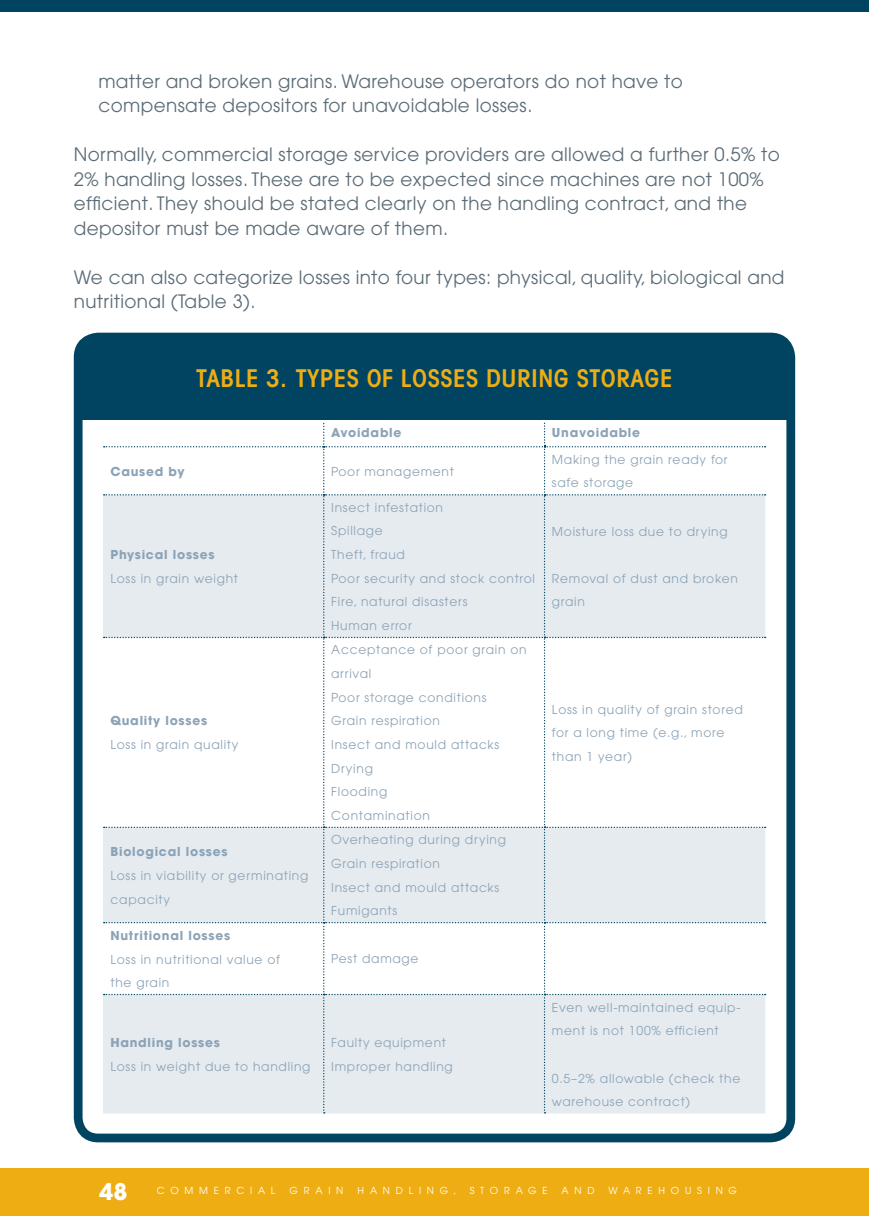
<style>
.page{position:relative;width:869px;height:1216px;background:#fff}
.page>*{position:absolute;margin:0;border:0;box-sizing:border-box;transform-origin:0 0}
.t1{font:600 condensed 24.5px "Avant Garde";letter-spacing:.02em;color:#eeae13}
.t2{font:700 22.75px "Avant Garde";color:#fff}
.t3{font:18.38px/24.5px "Avant Garde";letter-spacing:.02em;color:#5b6c76}
.t4{font:12.25px/23.6px "Avant Garde";letter-spacing:.06em;color:#8ca3b6}
.t5{font:700 12.25px "Avant Garde";letter-spacing:.06em;color:#8ca3b6}
.t6{font:9.62px "Avant Garde";color:#fff}
</style>
<div class="page">
<div style="left:0;top:1167px;width:868px;height:48px;background:#eeae13"></div>
<div style="left:0;top:0;width:868px;height:12px;background:#004461"></div>
<div style="left:78px;top:337px;width:712px;height:82px;background:#004461"></div>
<div style="left:74px;top:332px;width:720px;height:810px;border:9px solid #004461;border-radius:20px"></div>
<svg style="left:104px;top:419px;width:661px;height:694px"></svg>
<h3 class="t3" style="left:99px;top:69px;width:585px">matter and broken grains. Warehouse operators do not have to compensate depositors for unavoidable losses.</h3>
<p class="t3" style="left:74px;top:142px;width:707px">Normally, commercial storage service providers are allowed a further 0.5% to 2% handling losses. These are to be expected since machines are not 100% efficient. They should be stated clearly on the handling contract, and the depositor must be made aware of them.</p>
<h3 class="t3" style="left:74px;top:265px;width:712px">We can also categorize losses into four types: physical, quality, biological and nutritional (Table 3).</h3>
<h1 class="t1" style="left:196px;top:363px;width:477px">TABLE 3. TYPES OF LOSSES DURING STORAGE</h1>
<p class="t5" style="left:331px;top:424px;width:72px">Avoidable</p>
<p class="t5" style="left:551px;top:424px;width:90px">Unavoidable</p>
<p class="t5" style="left:110px;top:463px;width:76px">Caused by</p>
<p class="t4" style="left:331px;top:459px;width:124px">Poor management</p>
<p class="t4" style="left:551px;top:447px;width:177px">Making the grain ready for safe storage</p>
<p class="t5" style="left:110px;top:546px;width:105px">Physical losses</p>
<p class="t4" style="left:110px;top:566px;width:129px">Loss in grain weight</p>
<p class="t5" style="left:110px;top:713px;width:98px">Quality losses</p>
<p class="t4" style="left:110px;top:732px;width:129px">Loss in grain quality</p>
<p class="t5" style="left:110px;top:843px;width:118px">Biological losses</p>
<p class="t4" style="left:110px;top:863px;width:199px">Loss in viability or germinating capacity</p>
<p class="t4" style="left:331px;top:495px;width:205px">Insect infestation<br>Spillage<br>Theft, fraud<br>Poor security and stock control<br>Fire, natural disasters<br>Human error</p>
<p class="t4" style="left:331px;top:638px;width:197px">Acceptance of poor grain on arrival<br>Poor storage conditions<br>Grain respiration<br>Insect and mould attacks<br>Drying<br>Flooding<br>Contamination</p>
<p class="t4" style="left:331px;top:828px;width:176px">Overheating during drying<br>Grain respiration<br>Insect and mould attacks<br>Fumigants</p>
<p class="t5" style="left:110px;top:927px;width:121px">Nutritional losses</p>
<p class="t4" style="left:110px;top:947px;width:171px">Loss in nutritional value of the grain</p>
<p class="t4" style="left:331px;top:947px;width:89px">Pest damage</p>
<p class="t5" style="left:110px;top:1034px;width:111px">Handling losses</p>
<p class="t4" style="left:110px;top:1054px;width:201px">Loss in weight due to handling</p>
<p class="t4" style="left:331px;top:1030px;width:123px">Faulty equipment<br>Improper handling</p>
<p class="t4" style="left:551px;top:519px;width:177px">Moisture loss due to drying</p>
<p class="t4" style="left:551px;top:566px;width:187px">Removal of dust and broken grain</p>
<p class="t4" style="left:551px;top:697px;width:192px">Loss in quality of grain stored for a long time (e.g., more than 1 year)</p>
<p class="t4" style="left:551px;top:995px;width:190px">Even well-maintained equip&shy;ment is not 100% efficient</p>
<p class="t4" style="left:551px;top:1066px;width:190px">0.5–2% allowable (check the warehouse contract)</p>
<h2 class="t2" style="left:99px;top:1176px;width:30px">48</h2>
<p class="t6" style="left:157px;top:1185px;width:27px">C ommercial</p>
<p class="t6" style="left:289px;top:1185px;width:12px">grain</p>
<p class="t6" style="left:357px;top:1185px;width:13px">handling</p>
<p class="t6" style="left:453px;top:1185px;width:4px">,</p>
<p class="t6" style="left:469px;top:1185px;width:12px">storage</p>
<p class="t6" style="left:561px;top:1185px;width:12px">and</p>
<p class="t6" style="left:608px;top:1185px;width:13px">warehousing</p>
</div>
